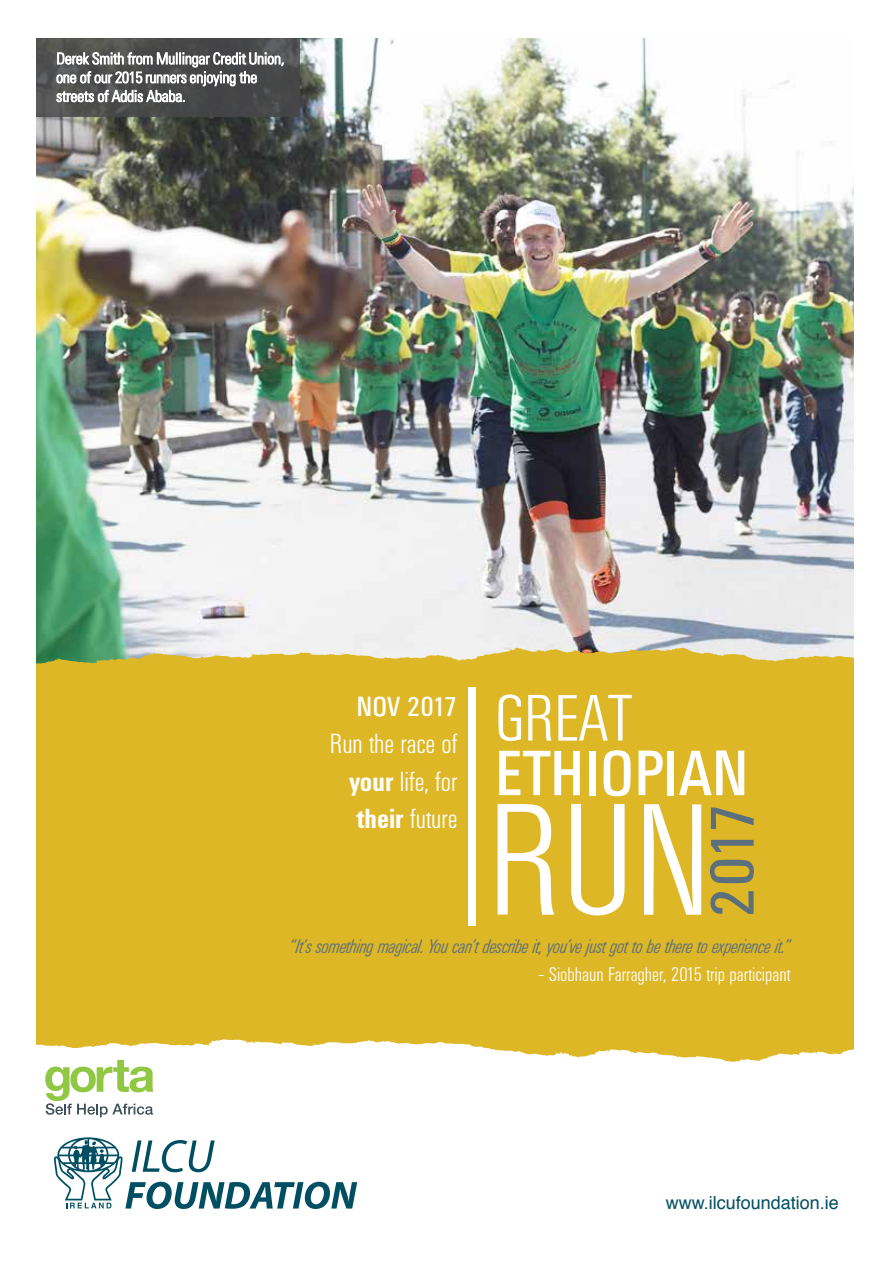
<style>
.page{position:relative;width:893px;height:1263px;background:#fff}
.page>*{position:absolute;margin:0;border:0;box-sizing:border-box;transform-origin:0 0}
.t1{font:300 157.05px "Univers Condensed BQ";color:#fff}
.t2{font:300 64.8px "Univers Condensed BQ";color:#fff}
.t3{font:63.15px "Univers Condensed BQ";color:#fff}
.t4{font:61.35px "Univers Condensed BQ";color:#5c6f7c}
.t5{font:300 27.3px/37.5px "Univers Condensed BQ";color:#fff;text-align:justify}
.t6{font:27.3px "Univers Condensed BQ";color:#fff}
.t7{font:italic 300 19.5px "Univers Condensed BQ";letter-spacing:-.02em;color:#5c6f7c}
.t8{font:300 19.5px "Univers Condensed BQ";color:#fff}
.t9{font:18px "Helvetica";color:#004e62}
.s1{font-weight:700}
</style>
<div class="page">
<img style="left:36px;top:39px;width:818px;height:609px">
<svg style="left:36px;top:985px;width:818px;height:77px;fill:#ddb726"></svg>
<div style="left:36px;top:860px;width:818px;height:125px;background:#ddb726"></div>
<div style="left:36px;top:648px;width:818px;height:212px;background:#ddb726"></div>
<div style="left:468px;top:687px;width:8px;height:238px;background:#fff"></div>
<svg style="left:36px;top:38px;width:263px;height:79px;background:#4d4e4e"></svg>
<svg style="left:56px;top:51px;width:228px;height:51px"></svg>
<svg style="left:54px;top:1137px;width:303px;height:72px"></svg>
<svg style="left:45px;top:1060px;width:108px;height:57px"></svg>
<h2 class="t2" style="left:495px;top:683px;width:139px">GREAT</h2>
<h3 class="t6" style="left:357px;top:691px;width:102px">NOV 2017</h3>
<h3 class="t5" style="left:349px;top:726px;width:110px;text-indent:-19px">Run the race of <span class="s1">your</span> life, for <span class="s1">their</span> future</h3>
<h3 class="t3" style="left:495px;top:739px;width:255px">ETHIOPIAN</h3>
<h1 class="t1" style="left:487px;top:774px;width:225px">RUN</h1>
<p class="t7" style="left:289px;top:935px;width:503px">“It’s something magical. You can’t describe it, you’ve just got to be there to experience it.”</p>
<p class="t8" style="left:538px;top:963px;width:253px">- Siobhaun Farragher, 2015 trip participant</p>
<h3 class="t4" style="left:699px;top:918px;width:117px;rotate:-90deg">2017</h3>
<p class="t9" style="left:666px;top:1189px;width:175px">www.ilcufoundation.ie</p>
</div>
